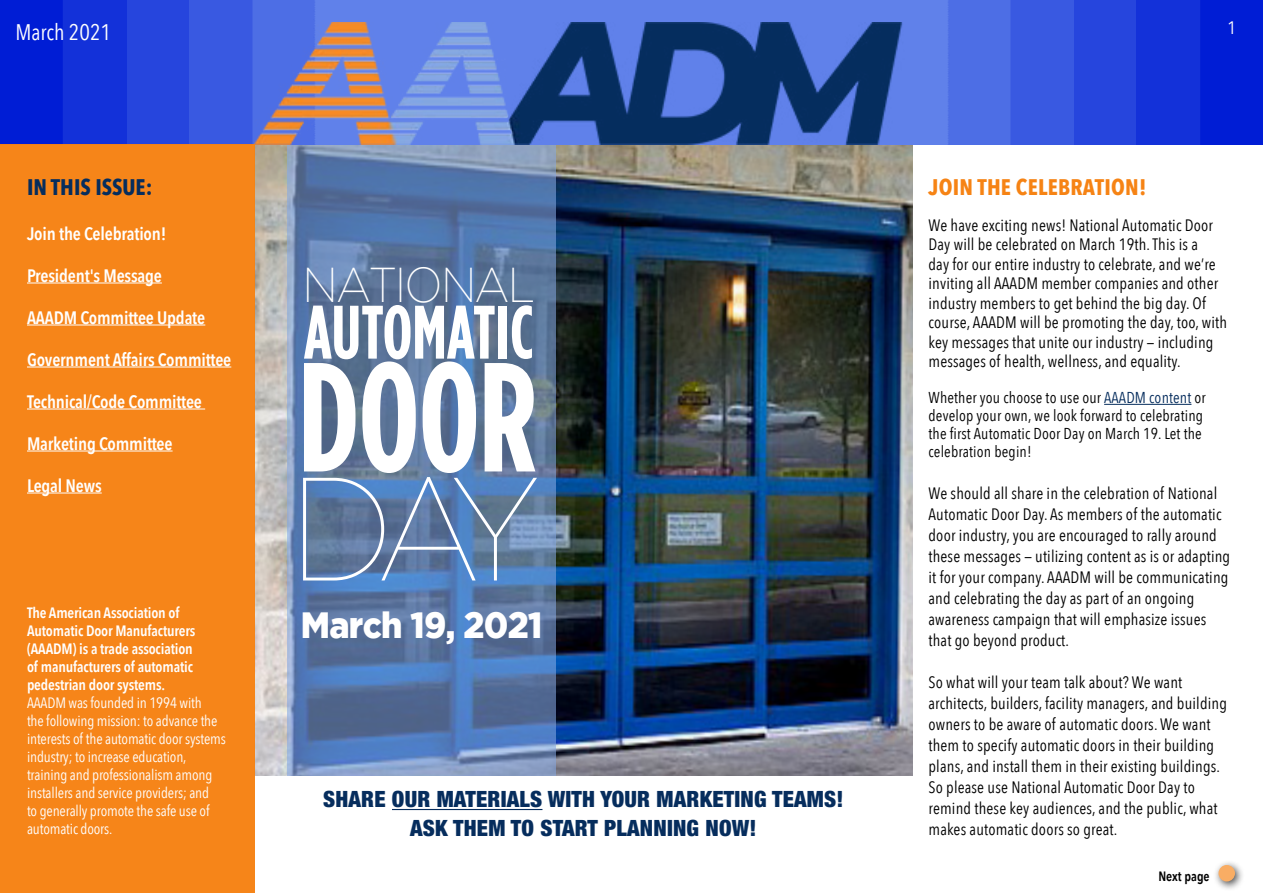
<style>
.page{position:relative;width:1263px;height:893px;background:#fff}
.page>*{position:absolute;margin:0;border:0;box-sizing:border-box;transform-origin:0 0}
.t1{font:700 154.95px "Gotham Condensed";color:#fff;scale:.93 1}
.t2{font:100 146.7px "Gotham";color:#fff;scale:.93 1}
.t3{font:700 75.6px "Gotham Condensed";letter-spacing:.005em;color:#fff;scale:.93 1}
.t4{font:200 48.75px "Gotham";letter-spacing:-.04em;color:#fff;scale:.93 1}
.t5{font:900 36.45px "Gotham";letter-spacing:-.02em;color:#fff;scale:.93 1}
.t6{font:900 condensed 22.5px/28.5px "Helvetica Neue";letter-spacing:.01em;color:#062d5d;text-align:center}
.t7{font:700 22.5px "Avenir Next Condensed";letter-spacing:.01em;color:#f68314}
.t8{font:700 22.5px "Avenir Next Condensed";color:#062d5d}
.t9{font:22.5px "Avenir Next Condensed";color:#fff}
.t10{font:600 18px "Avenir Next Condensed";letter-spacing:-.01em;color:#fff}
.t11{font:18px "Avenir Next Condensed";color:#fff}
.t12{font:16.5px/21px "Avenir Next Condensed";letter-spacing:.01em;color:#000}
.t13{font:15.75px/18px "Avenir Next Condensed";letter-spacing:.01em;color:#000}
.t14{font:15px/18px "Avenir Next Condensed";letter-spacing:-.01em;color:#fff}
.t15{font:600 15px/18px "Avenir Next Condensed";letter-spacing:-.01em;color:#fff}
.t16{font:600 13.5px "Avenir Next Condensed";color:#000}
.s1{color:#062d5d}
</style>
<div class="page">
<img style="left:254px;top:145px;width:658px;height:631px">
<svg style="left:287px;top:145px;width:269px;height:631px"></svg>
<img style="left:899px;top:0;width:364px;height:145px">
<img style="left:0;top:0;width:370px;height:145px">
<div style="left:370px;top:0;width:529px;height:145px;background:#6081ea"></div>
<img style="left:254px;top:23px;width:664px;height:122px">
<div style="left:0;top:145px;width:254px;height:748px;background:#f68314"></div>
<div style="left:1213px;top:859px;width:32px;height:32px;background:#000;opacity:.75"></div>
<div style="left:1218px;top:865px;width:17px;height:16px;background:#f9ad64;border-radius:50%"></div>
<hr style="left:27px;top:283px;width:135px;height:1px;background:#fff">
<hr style="left:27px;top:325px;width:178px;height:1px;background:#fff">
<hr style="left:27px;top:367px;width:204px;height:1px;background:#fff">
<hr style="left:27px;top:409px;width:178px;height:1px;background:#fff">
<hr style="left:27px;top:451px;width:146px;height:1px;background:#fff">
<hr style="left:27px;top:493px;width:75px;height:1px;background:#fff">
<hr style="left:1104px;top:404px;width:87px;height:1px;background:#062d5d">
<hr style="left:392px;top:809px;width:150px;height:1px;background:#062d5d">
<h3 class="t9" style="left:15px;top:13px;width:97px">March 2021</h3>
<p class="t11" style="left:1227px;top:13px;width:10px">1</p>
<h3 class="t8" style="left:27px;top:173px;width:127px">IN THIS ISSUE:</h3>
<p class="t10" style="left:27px;top:218px;width:141px">Join the Celebration!</p>
<p class="t10" style="left:27px;top:260px;width:136px">President's Message</p>
<p class="t10" style="left:27px;top:302px;width:180px">AAADM Committee Update</p>
<p class="t10" style="left:27px;top:344px;width:206px">Government Affairs Committee</p>
<p class="t10" style="left:27px;top:386px;width:177px">Technical/Code Committee</p>
<p class="t10" style="left:27px;top:428px;width:147px">Marketing Committee</p>
<p class="t10" style="left:27px;top:470px;width:76px">Legal News</p>
<p class="t15" style="left:27px;top:603px;width:170px">The American Association of<br>Automatic Door Manufacturers (AAADM) is a trade association of manufacturers of automatic pedestrian door systems.</p>
<p class="t14" style="left:27px;top:693px;width:200px">AAADM was founded in 1994 with<br>the following mission: to advance the interests of the automatic door systems industry; to increase education, training and professionalism among installers and service providers; and<br>to generally promote the safe use of automatic doors.</p>
<h3 class="t4" style="left:302px;top:255px;width:251px">NATIONAL</h3>
<h3 class="t3" style="left:304px;top:290px;width:249px">AUTOMATIC</h3>
<h1 class="t1" style="left:299px;top:330px;width:257px">DOOR</h1>
<h2 class="t2" style="left:289px;top:438px;width:271px">DAY</h2>
<h3 class="t5" style="left:301px;top:600px;width:261px">March 19, 2021</h3>
<h3 class="t6" style="left:323px;top:785px;width:522px">SHARE OUR MATERIALS WITH YOUR MARKETING TEAMS!<br>ASK THEM TO START PLANNING NOW!</h3>
<h3 class="t7" style="left:928px;top:173px;width:219px">JOIN THE CELEBRATION!</h3>
<p class="t12" style="left:928px;top:214px;width:300px;line-height:19.5px">We have exciting news! National Automatic Door Day will be celebrated on March 19th. This is a<br>day for our entire industry to celebrate, and we’re inviting all AAADM member companies and other industry members to get behind the big day. Of course, AAADM will be promoting the day, too, with key messages that unite our industry — including messages of health, wellness, and equality.</p>
<p class="t13" style="left:928px;top:388px;width:279px">Whether you choose to use our <span class="s1">AAADM content</span> or develop your own, we look forward to celebrating the first Automatic Door Day on March 19. Let the celebration begin!</p>
<p class="t12" style="left:928px;top:482px;width:303px">We should all share in the celebration of National Automatic Door Day. As members of the automatic door industry, you are encouraged to rally around these messages — utilizing content as is or adapting it for your company. AAADM will be communicating and celebrating the day as part of an ongoing awareness campaign that will emphasize issues that go beyond product.</p>
<p class="t12" style="left:928px;top:671px;width:300px">So what will your team talk about? We want architects, builders, facility managers, and building owners to be aware of automatic doors. We want them to specify automatic doors in their building plans, and install them in their existing buildings.<br>So please use National Automatic Door Day to remind these key audiences, and the public, what makes automatic doors so great.</p>
<p class="t16" style="left:1158px;top:864px;width:53px">Next page</p>
</div>
